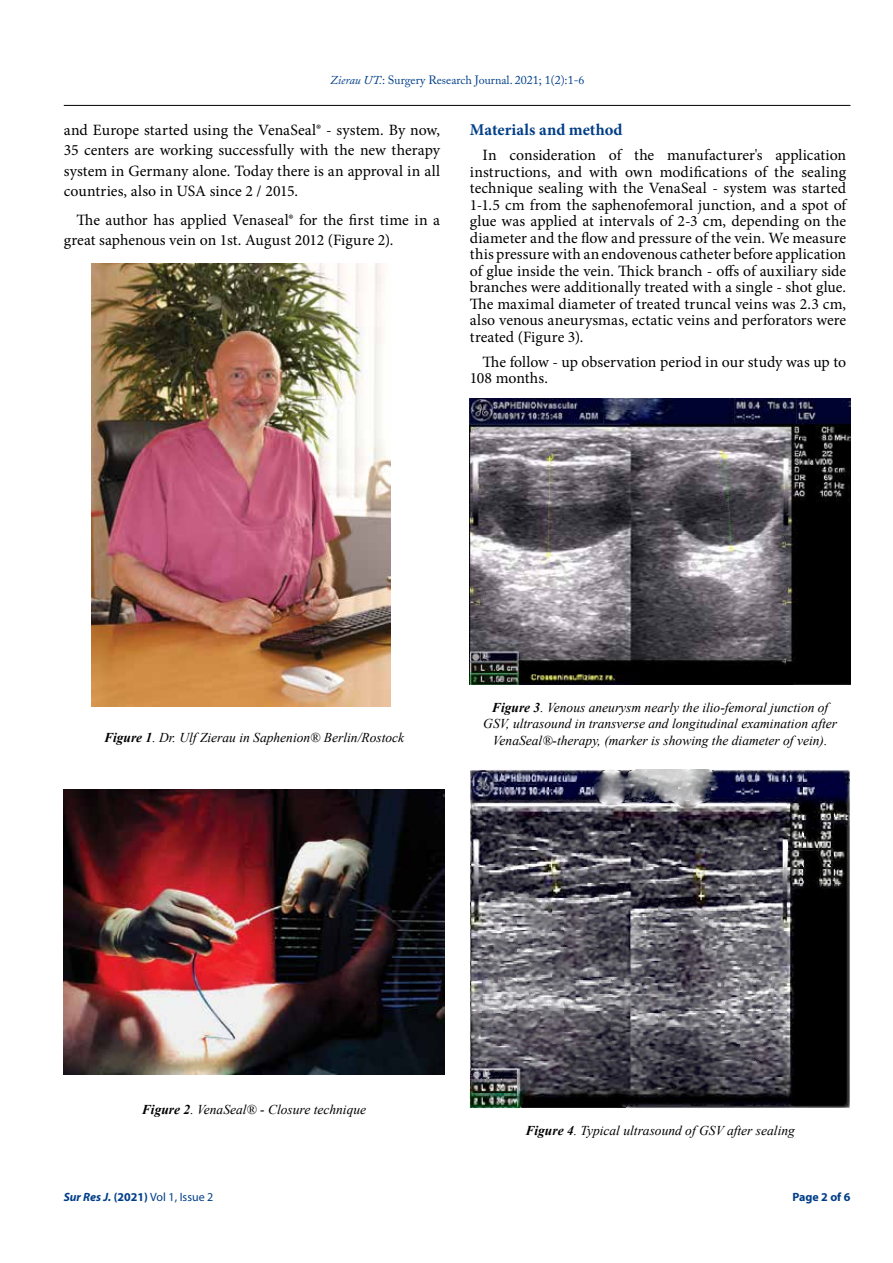
<style>
.page{position:relative;width:893px;height:1263px;background:#fff}
.page>*{position:absolute;margin:0;border:0;box-sizing:border-box;transform-origin:0 0}
.t1{font:700 16.5px "Minion Pro";color:#003e88}
.t2{font:15.75px/16.5px "Minion Pro";color:#000;text-align:justify}
.t3{font:italic 13.5px/16.2px "Times New Roman";color:#000;text-align:center}
.t4{font:12px "Adobe Caslon Pro";color:#003e88}
.t5{font:12px "Myriad Pro";color:#003e88}
.t6{font:700 12px "Myriad Pro";color:#003e88}
.s1{font-style:italic}
.s2{font-weight:700}
.s3{font-weight:700;font-style:italic}
</style>
<div class="page">
<hr style="left:64px;top:105px;width:786px;height:1px;background:#000">
<img style="left:64px;top:789px;width:380px;height:285px">
<img style="left:91px;top:264px;width:299px;height:443px">
<img style="left:470px;top:398px;width:380px;height:287px">
<img style="left:470px;top:770px;width:380px;height:339px">
<p class="t4" style="left:330px;top:73px;width:256px"><span class="s1">Zierau UT.</span>: Surgery Research Journal. 2021; 1(2):1-6</p>
<p class="t2" style="left:64px;top:120px;width:378px;line-height:20.4px">and Europe started using the VenaSeal® - system. By now, 35 centers are working successfully with the new therapy system in Germany alone. Today there is an approval in all countries, also in USA since 2 / 2015.</p>
<p class="t2" style="left:64px;top:210px;width:378px;line-height:20.4px;text-indent:13px">The author has applied Venaseal® for the first time in a great saphenous vein on 1st. August 2012 (Figure 2).</p>
<p class="t1" style="left:470px;top:118px;width:154px">Materials and method</p>
<p class="t2" style="left:470px;top:147px;width:378px;text-indent:13px">In consideration of the manufacturer's application instructions, and with own modifications of the sealing technique sealing with the VenaSeal - system was started 1-1.5 cm from the saphenofemoral junction, and a spot of glue was applied at intervals of 2-3 cm, depending on the diameter and the flow and pressure of the vein. We measure this pressure with an endovenous catheter before application of glue inside the vein. Thick branch - offs of auxiliary side branches were additionally treated with a single - shot glue.<br>The maximal diameter of treated truncal veins was 2.3 cm, also venous aneurysmas, ectatic veins and perforators were treated (Figure 3).</p>
<p class="t2" style="left:470px;top:354px;width:378px;text-indent:13px">The follow - up observation period in our study was up to<br>108 months.</p>
<p class="t3" style="left:104px;top:729px;width:302px"><span class="s2">Figure 1</span>. Dr. Ulf Zierau in Saphenion® Berlin/Rostock</p>
<p class="t3" style="left:483px;top:699px;width:355px"><span class="s2">Figure 3</span>. Venous aneurysm nearly the ilio-femoral junction of<br>GSV, ultrasound in transverse and longitudinal examination after<br>VenaSeal®-therapy, (marker is showing the diameter of vein).</p>
<p class="t3" style="left:142px;top:1101px;width:226px"><span class="s2">Figure 2</span>. VenaSeal® - Closure technique</p>
<p class="t5" style="left:64px;top:1189px;width:151px"><span class="s3">Sur Res J.</span> <span class="s2">(2021)</span> Vol 1, Issue 2</p>
<p class="t3" style="left:525px;top:1122px;width:271px"><span class="s2">Figure 4</span>. Typical ultrasound of GSV after sealing</p>
<p class="t6" style="left:792px;top:1189px;width:60px">Page 2 of 6</p>
</div>
